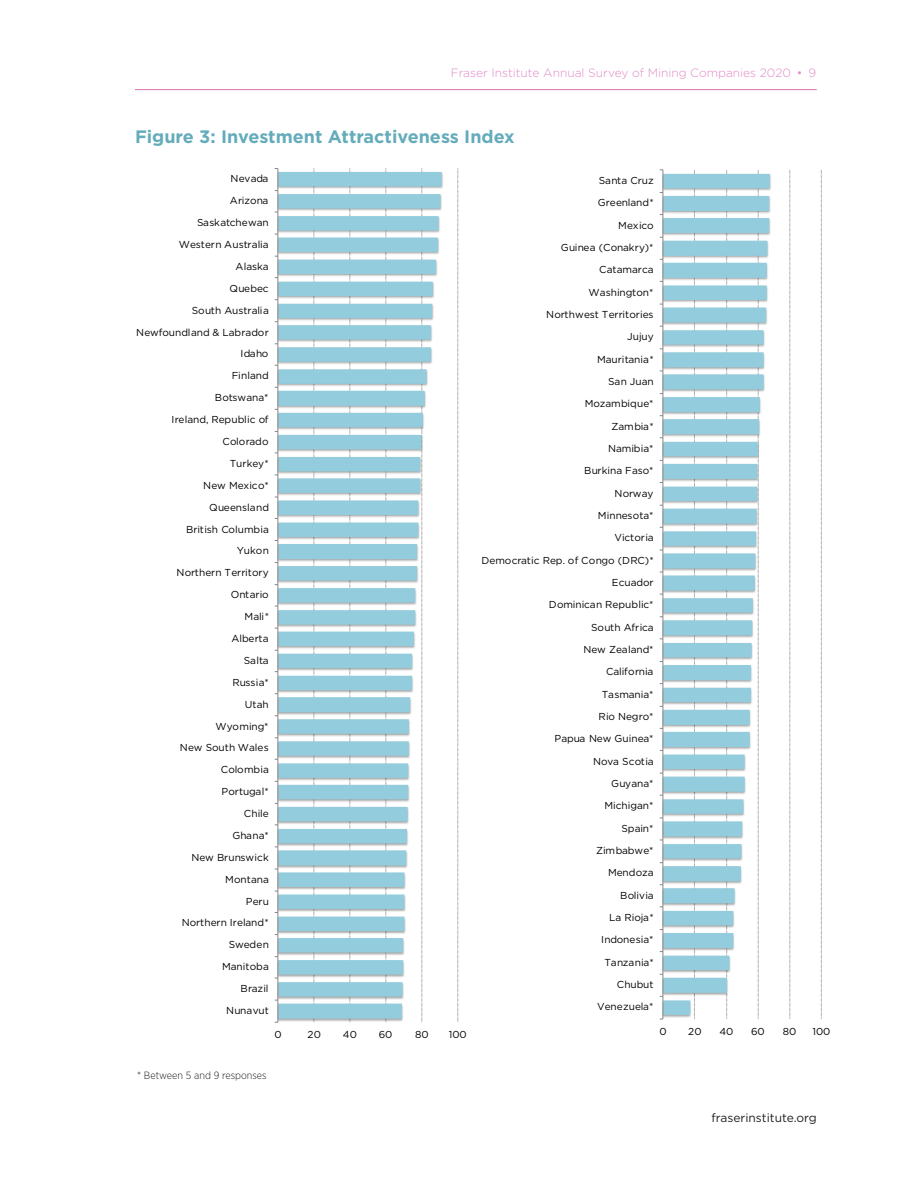
<style>
.page{position:relative;width:918px;height:1188px;background:#fff}
.page>*{position:absolute;margin:0;border:0;box-sizing:border-box;transform-origin:0 0}
.subhead1{font:700 18px "Gotham";color:#64acbb}
.t1{font:300 12px "Gotham";color:#e18ac5}
.t2{font:12px "Gotham";color:#231f20}
.table-sources{font:300 10.5px "Gotham Narrow";color:#231f20}
.t3{font:10.05px "Gotham";color:#000}
</style>
<div class="page">
<hr style="left:135px;top:89px;width:682px;height:1px;background:#da6db7">
<svg style="left:457px;top:169px;width:1px;height:853px"></svg>
<svg style="left:279px;top:172px;width:163px;height:847px;fill:#93cddd"></svg>
<hr style="left:278px;top:169px;width:1px;height:853px;background:#868686">
<svg style="left:789px;top:170px;width:1px;height:849px"></svg>
<svg style="left:821px;top:170px;width:1px;height:849px"></svg>
<svg style="left:664px;top:174px;width:106px;height:841px;fill:#93cddd"></svg>
<hr style="left:663px;top:170px;width:1px;height:849px;background:#868686">
<p class="t1" style="left:451px;top:65px;width:367px">Fraser Institute Annual Survey of Mining Companies 2020 • 9</p>
<p class="subhead1" style="left:135px;top:124px;width:381px">Figure 3: Investment Attractiveness Index</p>
<p class="t3" style="left:230px;top:172px;width:40px">Nevada</p>
<p class="t3" style="left:230px;top:194px;width:40px">Arizona</p>
<p class="t3" style="left:197px;top:216px;width:73px">Saskatchewan</p>
<p class="t3" style="left:179px;top:238px;width:91px">Western Australia</p>
<p class="t3" style="left:236px;top:260px;width:34px">Alaska</p>
<p class="t3" style="left:230px;top:282px;width:41px">Quebec</p>
<p class="t3" style="left:192px;top:304px;width:79px">South Australia</p>
<p class="t3" style="left:136px;top:326px;width:134px">Newfoundland &amp; Labrador</p>
<p class="t3" style="left:241px;top:347px;width:29px">Idaho</p>
<p class="t3" style="left:232px;top:369px;width:39px">Finland</p>
<p class="t3" style="left:215px;top:391px;width:55px">Botswana*</p>
<p class="t3" style="left:172px;top:413px;width:99px">Ireland, Republic of</p>
<p class="t3" style="left:222px;top:435px;width:48px">Colorado</p>
<p class="t3" style="left:230px;top:457px;width:41px">Turkey*</p>
<p class="t3" style="left:203px;top:479px;width:67px">New Mexico*</p>
<p class="t3" style="left:209px;top:501px;width:61px">Queensland</p>
<p class="t3" style="left:186px;top:523px;width:84px">British Columbia</p>
<p class="t3" style="left:599px;top:174px;width:56px">Santa Cruz</p>
<p class="t3" style="left:598px;top:196px;width:58px">Greenland*</p>
<p class="t3" style="left:618px;top:219px;width:37px">Mexico</p>
<p class="t3" style="left:561px;top:241px;width:94px">Guinea (Conakry)*</p>
<p class="t3" style="left:599px;top:263px;width:56px">Catamarca</p>
<p class="t3" style="left:589px;top:286px;width:66px">Washington*</p>
<p class="t3" style="left:546px;top:308px;width:109px">Northwest Territories</p>
<p class="t3" style="left:627px;top:330px;width:28px">Jujuy</p>
<p class="t3" style="left:597px;top:353px;width:58px">Mauritania*</p>
<p class="t3" style="left:608px;top:375px;width:47px">San Juan</p>
<p class="t3" style="left:585px;top:397px;width:70px">Mozambique*</p>
<p class="t3" style="left:612px;top:420px;width:44px">Zambia*</p>
<p class="t3" style="left:608px;top:442px;width:47px">Namibia*</p>
<p class="t3" style="left:584px;top:464px;width:71px">Burkina Faso*</p>
<p class="t3" style="left:615px;top:487px;width:40px">Norway</p>
<p class="t3" style="left:598px;top:509px;width:57px">Minnesota*</p>
<p class="t3" style="left:614px;top:531px;width:41px">Victoria</p>
<p class="t3" style="left:237px;top:544px;width:34px">Yukon</p>
<p class="t3" style="left:177px;top:566px;width:94px">Northern Territory</p>
<p class="t3" style="left:231px;top:588px;width:40px">Ontario</p>
<p class="t3" style="left:244px;top:610px;width:26px">Mali*</p>
<p class="t3" style="left:231px;top:632px;width:39px">Alberta</p>
<p class="t3" style="left:244px;top:654px;width:26px">Salta</p>
<p class="t3" style="left:232px;top:676px;width:38px">Russia*</p>
<p class="t3" style="left:245px;top:698px;width:25px">Utah</p>
<p class="t3" style="left:216px;top:720px;width:54px">Wyoming*</p>
<p class="t3" style="left:180px;top:741px;width:90px">New South Wales</p>
<p class="t3" style="left:221px;top:763px;width:50px">Colombia</p>
<p class="t3" style="left:222px;top:785px;width:49px">Portugal*</p>
<p class="t3" style="left:244px;top:807px;width:26px">Chile</p>
<p class="t3" style="left:232px;top:829px;width:38px">Ghana*</p>
<p class="t3" style="left:191px;top:851px;width:79px">New Brunswick</p>
<p class="t3" style="left:225px;top:873px;width:45px">Montana</p>
<p class="t3" style="left:246px;top:895px;width:25px">Peru</p>
<p class="t3" style="left:182px;top:916px;width:89px">Northern Ireland*</p>
<p class="t3" style="left:229px;top:938px;width:42px">Sweden</p>
<p class="t3" style="left:222px;top:960px;width:48px">Manitoba</p>
<p class="t3" style="left:241px;top:982px;width:29px">Brazil</p>
<p class="t3" style="left:226px;top:1004px;width:44px">Nunavut</p>
<p class="t3" style="left:274px;top:1028px;width:9px">0</p>
<p class="t3" style="left:307px;top:1028px;width:15px">20</p>
<p class="t3" style="left:343px;top:1028px;width:16px">40</p>
<p class="t3" style="left:379px;top:1028px;width:15px">60</p>
<p class="t3" style="left:415px;top:1028px;width:15px">80</p>
<p class="t3" style="left:449px;top:1028px;width:19px">100</p>
<p class="table-sources" style="left:137px;top:1069px;width:131px">* Between 5 and 9 responses</p>
<p class="t3" style="left:481px;top:554px;width:174px">Democratic Rep. of Congo (DRC)*</p>
<p class="t3" style="left:612px;top:576px;width:43px">Ecuador</p>
<p class="t3" style="left:549px;top:598px;width:106px">Dominican Republic*</p>
<p class="t3" style="left:591px;top:621px;width:64px">South Africa</p>
<p class="t3" style="left:583px;top:643px;width:71px">New Zealand*</p>
<p class="t3" style="left:606px;top:665px;width:49px">California</p>
<p class="t3" style="left:602px;top:688px;width:53px">Tasmania*</p>
<p class="t3" style="left:599px;top:710px;width:56px">Rio Negro*</p>
<p class="t3" style="left:554px;top:732px;width:101px">Papua New Guinea*</p>
<p class="t3" style="left:593px;top:755px;width:62px">Nova Scotia</p>
<p class="t3" style="left:611px;top:777px;width:44px">Guyana*</p>
<p class="t3" style="left:604px;top:799px;width:51px">Michigan*</p>
<p class="t3" style="left:621px;top:822px;width:34px">Spain*</p>
<p class="t3" style="left:596px;top:844px;width:59px">Zimbabwe*</p>
<p class="t3" style="left:608px;top:866px;width:47px">Mendoza</p>
<p class="t3" style="left:620px;top:889px;width:35px">Bolivia</p>
<p class="t3" style="left:609px;top:911px;width:46px">La Rioja*</p>
<p class="t3" style="left:601px;top:933px;width:54px">Indonesia*</p>
<p class="t3" style="left:605px;top:956px;width:51px">Tanzania*</p>
<p class="t3" style="left:617px;top:978px;width:38px">Chubut</p>
<p class="t3" style="left:597px;top:1000px;width:58px">Venezuela*</p>
<p class="t3" style="left:659px;top:1025px;width:9px">0</p>
<p class="t3" style="left:688px;top:1025px;width:15px">20</p>
<p class="t3" style="left:719px;top:1025px;width:16px">40</p>
<p class="t3" style="left:751px;top:1025px;width:15px">60</p>
<p class="t3" style="left:783px;top:1025px;width:15px">80</p>
<p class="t3" style="left:812px;top:1025px;width:19px">100</p>
<p class="t2" style="left:712px;top:1110px;width:107px">fraserinstitute.org</p>
</div>
